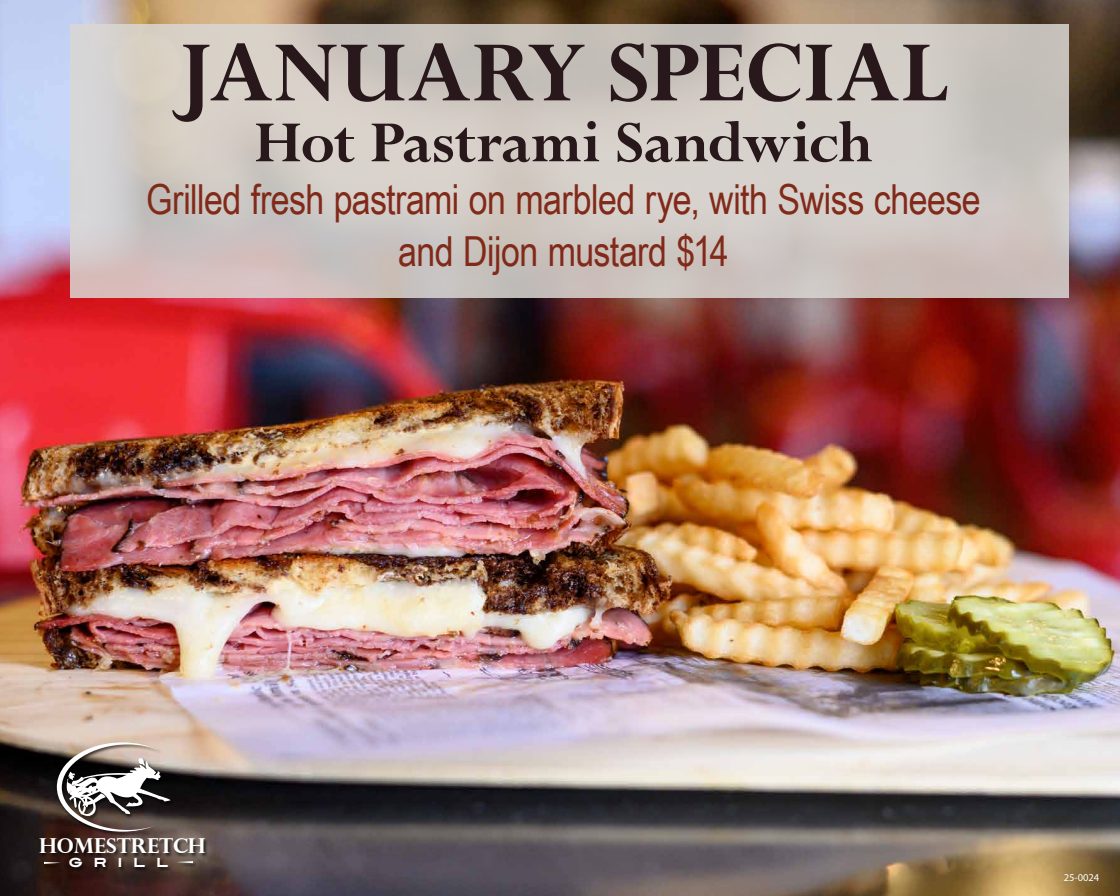
<style>
.page{position:relative;width:1120px;height:896px;background:#fff}
.page>*{position:absolute;margin:0;border:0;box-sizing:border-box;transform-origin:0 0}
.t1{font:700 95.11px "Perpetua";letter-spacing:-.005em;color:#28171b}
.t2{font:700 64.23px "Perpetua";letter-spacing:-.015em;color:#28171b}
.t3{font:41.48px/52.5px "Arial Narrow";letter-spacing:-.015em;color:#812a19;text-align:center}
.t4{font:700 20.65px "Perpetua Titling";color:#fff}
.t5{font:12.95px "Turnpike";letter-spacing:.8em;color:#fff}
.t6{font:10.5px "Myriad Pro";color:#fff}
</style>
<div class="page">
<img style="left:0;top:0;width:1120px;height:896px">
<svg style="left:70px;top:25px;width:999px;height:273px;background:#cfc8c3"></svg>
<img style="left:37px;top:740px;width:175px;height:137px">
<svg style="left:57px;top:742px;width:113px;height:90px"></svg>
<svg style="left:44px;top:862px;width:17px;height:2px"></svg>
<svg style="left:176px;top:861px;width:17px;height:2px"></svg>
<h1 class="t1" style="left:176px;top:13px;width:774px">JANUARY SPECIAL</h1>
<h2 class="t2" style="left:253px;top:102px;width:622px">Hot Pastrami Sandwich</h2>
<p class="t3" style="left:146px;top:171px;width:836px">Grilled fresh pastrami on marbled rye, with Swiss cheese and Dijon mustard $14</p>
<p class="t4" style="left:39px;top:833px;width:168px">HOMESTRETCH</p>
<p class="t5" style="left:69px;top:853px;width:102px">GRILL</p>
<p class="t6" style="left:1064px;top:871px;width:37px">25-0024</p>
</div>
